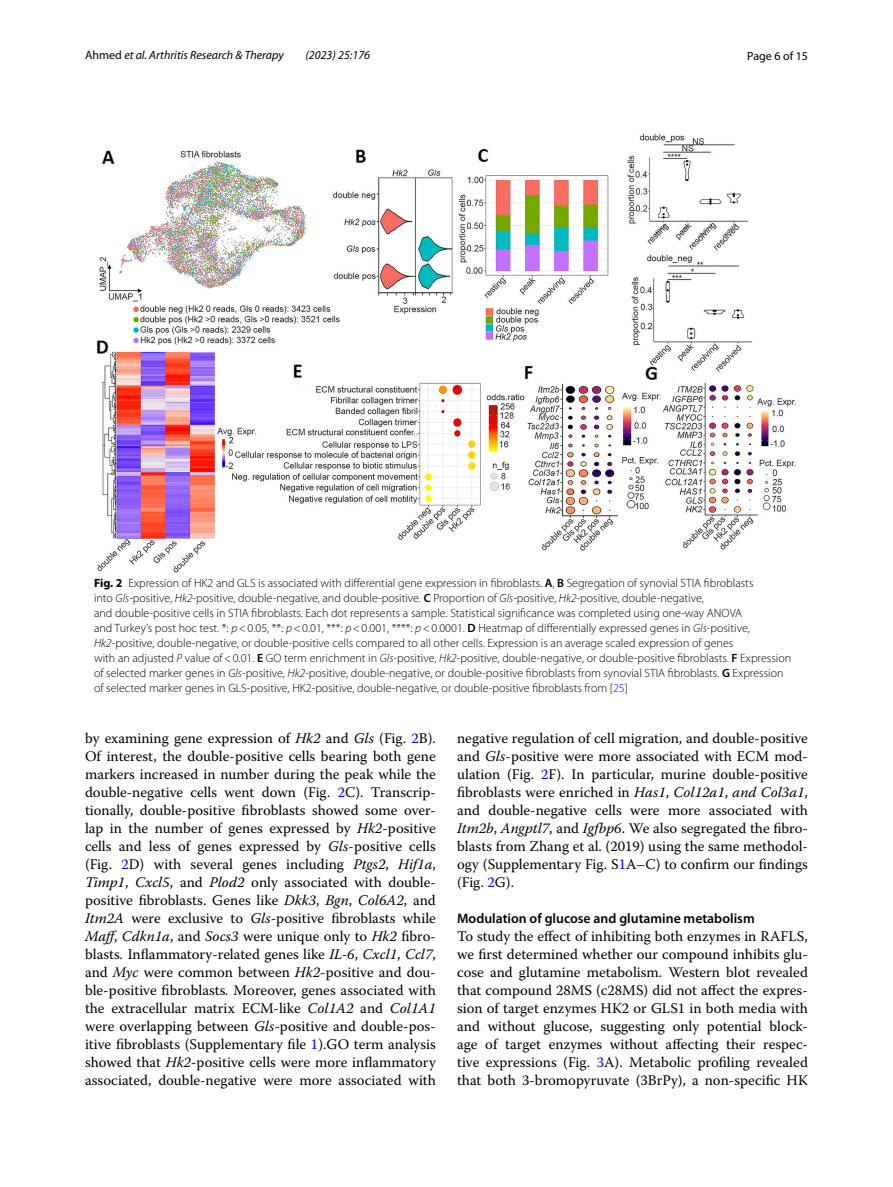
<style>
.page{position:relative;width:893px;height:1187px;background:#fff}
.page>*{position:absolute;margin:0;border:0;box-sizing:border-box;transform-origin:0 0}
.t1{font:14.7px/18px "Warnock Pro";color:#000;text-align:justify}
.t2{font:600 13.8px "Myriad Pro";color:#000}
.t3{font:300 12px/15px "Myriad Pro";color:#000}
.t4{font:italic 12px "Myriad Pro";color:#000}
.t5{font:12px "Myriad Pro";color:#000}
.s1{font-style:normal}
.s2{font-weight:700}
.s3{font-weight:600}
.s4{font-style:italic}
.s5{color:#00f}
</style>
<div class="page">
<img style="left:96px;top:133px;width:700px;height:439px">
<p class="t4" style="left:85px;top:48px;width:200px"><span class="s1">Ahmed</span> et al. Arthritis Research &amp; Therapy</p>
<p class="t4" style="left:305px;top:48px;width:66px">(2023) 25:176</p>
<p class="t5" style="left:747px;top:48px;width:62px">Page 6 of 15</p>
<p class="t3" style="left:94px;top:576px;width:699px"><span class="s2">Fig. 2</span> Expression of HK2 and GLS is associated with differential gene expression in fibroblasts. <span class="s3">A</span>, <span class="s3">B</span> Segregation of synovial STIA fibroblasts<br>into <span class="s4">Gls</span>-positive, <span class="s4">Hk2</span>-positive, double-negative, and double-positive. <span class="s3">C</span> Proportion of <span class="s4">Gls</span>-positive, <span class="s4">Hk2</span>-positive, double-negative,<br>and double-positive cells in STIA fibroblasts. Each dot represents a sample. Statistical significance was completed using one-way ANOVA<br>and Turkey’s post hoc test. *: <span class="s4">p</span>&lt;0.05, **: <span class="s4">p</span>&lt;0.01, ***: <span class="s4">p</span>&lt;0.001, ****: <span class="s4">p</span>&lt;0.0001. <span class="s3">D</span> Heatmap of differentially expressed genes in <span class="s4">Gls</span>-positive, <span class="s4">Hk2</span>-positive, double-negative, or double-positive cells compared to all other cells. Expression is an average scaled expression of genes<br>with an adjusted <span class="s4">P</span> value of&lt;0.01. <span class="s3">E</span> GO term enrichment in <span class="s4">Gls</span>-positive, <span class="s4">Hk2</span>-positive, double-negative, or double-positive fibroblasts. <span class="s3">F</span> Expression of selected marker genes in <span class="s4">Gls</span>-positive, <span class="s4">Hk2</span>-positive, double-negative, or double-positive fibroblasts from synovial STIA fibroblasts. <span class="s3">G</span> Expression of selected marker genes in GLS-positive, HK2-positive, double-negative, or double-positive fibroblasts from [<span class="s5">25</span>]</p>
<p class="t1" style="left:85px;top:728px;width:352px">by examining gene expression of <span class="s4">Hk2</span> and <span class="s4">Gls</span> (Fig. <span class="s5">2</span>B).<br>Of interest, the double-positive cells bearing both gene markers increased in number during the peak while the double-negative cells went down (Fig. <span class="s5">2</span>C). Transcrip&shy;tionally, double-positive fibroblasts showed some over&shy;lap in the number of genes expressed by <span class="s4">Hk2</span>-positive cells and less of genes expressed by <span class="s4">Gls</span>-positive cells (Fig. <span class="s5">2</span>D) with several genes including <span class="s4">Ptgs2</span>, <span class="s4">Hif1a</span>, <span class="s4">Timp1</span>, <span class="s4">Cxcl5</span>, and <span class="s4">Plod2</span> only associated with double&shy;positive fibroblasts. Genes like <span class="s4">Dkk3</span>, <span class="s4">Bgn</span>, <span class="s4">Col6A2</span>, and <span class="s4">Itm2A</span> were exclusive to <span class="s4">Gls</span>-positive fibroblasts while <span class="s4">Maff</span>, <span class="s4">Cdkn1a</span>, and <span class="s4">Socs3</span> were unique only to <span class="s4">Hk2</span> fibro&shy;blasts<span class="s4">.</span> Inflammatory-related genes like <span class="s4">IL-6</span>, <span class="s4">Cxcl1</span>, <span class="s4">Ccl7</span>, and <span class="s4">Myc</span> were common between <span class="s4">Hk2</span>-positive and dou&shy;ble-positive fibroblasts<span class="s4">.</span> Moreover, genes associated with the extracellular matrix ECM-like <span class="s4">Col1A2</span> and <span class="s4">Col1A1 </span>were overlapping between <span class="s4">Gls</span>-positive and double-pos&shy;itive fibroblasts (Supplementary file <span class="s5">1</span>).GO term analysis showed that <span class="s4">Hk2</span>-positive cells were more inflammatory associated, double-negative were more associated with</p>
<p class="t1" style="left:457px;top:728px;width:352px">negative regulation of cell migration, and double-positive and <span class="s4">Gls</span>-positive were more associated with ECM mod&shy;ulation (Fig. <span class="s5">2</span>F). In particular, murine double-positive fibroblasts were enriched in <span class="s4">Has1</span>, <span class="s4">Col12a1</span>, <span class="s4">and Col3a1</span>, and double-negative cells were more associated with <span class="s4">Itm2b</span>, <span class="s4">Angptl7</span>, and <span class="s4">Igfbp6</span>. We also segregated the fibro&shy;blasts from Zhang et al. (2019) using the same methodol&shy;ogy (Supplementary Fig. S<span class="s5">1</span>A–C) to confirm our findings (Fig. <span class="s5">2</span>G).</p>
<p class="t2" style="left:457px;top:909px;width:299px">Modulation of glucose and glutamine metabolism</p>
<p class="t1" style="left:457px;top:926px;width:352px">To study the effect of inhibiting both enzymes in RAFLS, we first determined whether our compound inhibits glu&shy;cose and glutamine metabolism. Western blot revealed that compound 28MS (c28MS) did not affect the expres&shy;sion of target enzymes HK2 or GLS1 in both media with and without glucose, suggesting only potential block&shy;age of target enzymes without affecting their respec&shy;tive expressions (Fig. <span class="s5">3</span>A). Metabolic profiling revealed that both 3-bromopyruvate (3BrPy), a non-specific HK</p>
</div>
